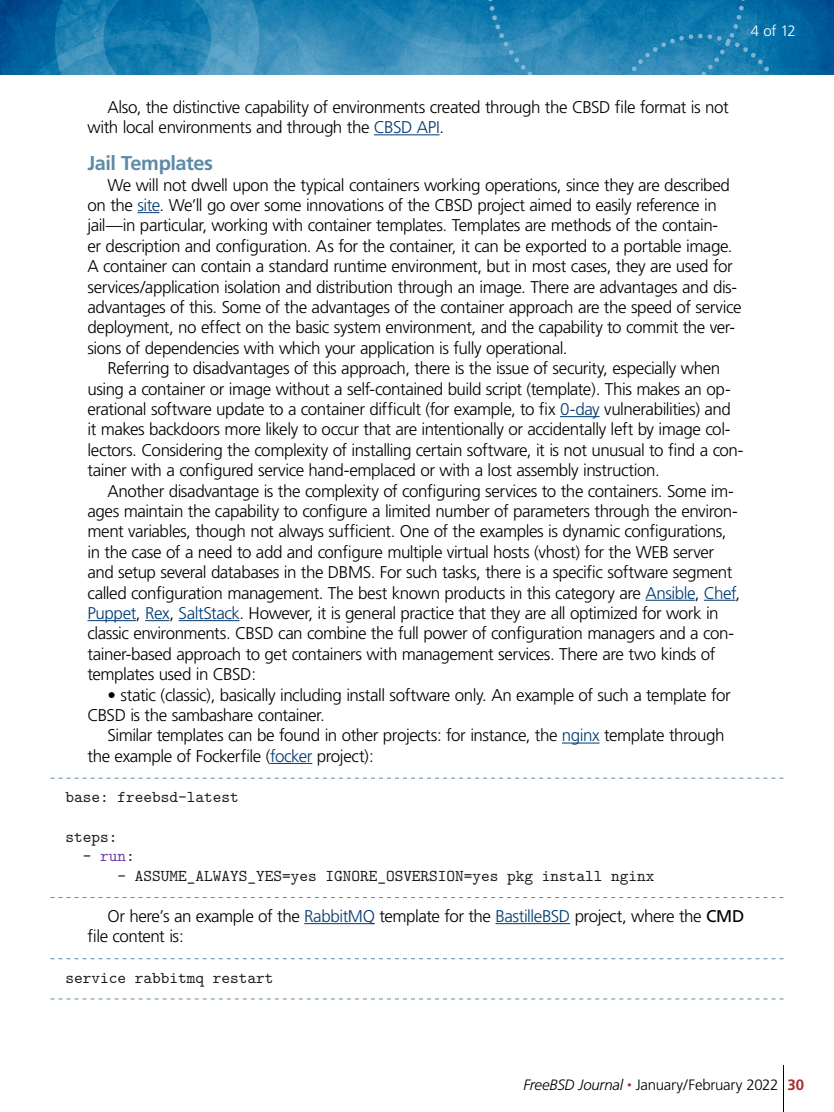
<style>
.page{position:relative;width:834px;height:1112px;background:#fff}
.page>*{position:absolute;margin:0;border:0;box-sizing:border-box;transform-origin:0 0}
.a_head{font:700 20px "Frutiger";letter-spacing:-.025em;color:#5d8aa6}
.body_copy{font:300 17px/20.4px "Frutiger";letter-spacing:-.025em;color:#000}
.t1{font:16.5px "LM Mono 10";color:#1a1a1a}
.t2{font:16.5px "LM Mono 10";color:#6e3ba4}
.t3{font:300 15px "Frutiger";letter-spacing:-.02em;color:#000}
.t4{font:300 15px "Frutiger";color:#fff}
.s1{color:#013972}
.s2{color:#1a1a1a}
.s3{font-weight:400}
.s4{font-style:italic}
.s5{font-style:italic;font-size:9px;color:#ac2b28}
.s6{font-weight:700;color:#ac2b28}
</style>
<div class="page">
<hr style="left:783px;top:1065px;width:1px;height:47px;background:#000">
<img style="left:0;top:0;width:834px;height:75px">
<hr style="left:374px;top:134px;width:66px;height:1px;background:#013972">
<svg style="left:137px;top:212px;width:23px;height:1px"></svg>
<hr style="left:560px;top:416px;width:40px;height:1px;background:#013972">
<hr style="left:645px;top:600px;width:50px;height:1px;background:#013972">
<hr style="left:704px;top:600px;width:32px;height:1px;background:#013972">
<hr style="left:88px;top:620px;width:48px;height:1px;background:#013972">
<svg style="left:145px;top:620px;width:24px;height:1px"></svg>
<hr style="left:179px;top:620px;width:61px;height:1px;background:#013972">
<hr style="left:562px;top:743px;width:38px;height:1px;background:#013972">
<hr style="left:270px;top:763px;width:42px;height:1px;background:#013972">
<svg style="left:50px;top:778px;width:734px;height:1px"></svg>
<svg style="left:50px;top:897px;width:734px;height:1px"></svg>
<hr style="left:304px;top:923px;width:71px;height:1px;background:#013972">
<hr style="left:496px;top:923px;width:74px;height:1px;background:#013972">
<svg style="left:50px;top:958px;width:734px;height:1px"></svg>
<svg style="left:50px;top:998px;width:734px;height:1px"></svg>
<p class="t4" style="left:751px;top:22px;width:47px">4 of 12</p>
<p class="body_copy" style="left:88px;top:97px;width:643px;text-indent:20px">Also, the distinctive capability of environments created through the CBSD file format is not with local environments and through the <span class="s1">CBSD API</span>.</p>
<p class="a_head" style="left:88px;top:151px;width:127px">Jail Templates</p>
<p class="body_copy" style="left:88px;top:175px;width:656px;text-indent:20px">We will not dwell upon the typical containers working operations, since they are described on the <span class="s1">site</span>. We’ll go over some innovations of the CBSD project aimed to easily reference in jail—in particular, working with container templates. Templates are methods of the contain-<br>er description and configuration. As for the container, it can be exported to a portable image.<br>A container can contain a standard runtime environment, but in most cases, they are used for services/application isolation and distribution through an image. There are advantages and dis&shy;advantages of this. Some of the advantages of the container approach are the speed of service deployment, no effect on the basic system environment, and the capability to commit the ver&shy;sions of dependencies with which your application is fully operational.</p>
<p class="body_copy" style="left:88px;top:358px;width:658px;text-indent:20px">Referring to disadvantages of this approach, there is the issue of security, especially when using a container or image without a self-contained build script (template). This makes an op&shy;erational software update to a container difficult (for example, to fix <span class="s1">0-day</span> vulnerabilities) and it makes backdoors more likely to occur that are intentionally or accidentally left by image col&shy;lectors. Considering the complexity of installing certain software, it is not unusual to find a con&shy;tainer with a configured service hand-emplaced or with a lost assembly instruction.</p>
<p class="body_copy" style="left:88px;top:481px;width:654px;text-indent:20px">Another disadvantage is the complexity of configuring services to the containers. Some im&shy;ages maintain the capability to configure a limited number of parameters through the environ&shy;ment variables, though not always sufficient. One of the examples is dynamic configurations, in the case of a need to add and configure multiple virtual hosts (vhost) for the WEB server and setup several databases in the DBMS. For such tasks, there is a specific software segment called configuration management. The best known products in this category are <span class="s1">Ansible</span>, <span class="s1">Chef</span>, <span class="s1">Puppet</span>, <span class="s1">Rex</span>, <span class="s1">SaltStack</span>. However, it is general practice that they are all optimized for work in classic environments. CBSD can combine the full power of configuration managers and a con&shy;tainer-based approach to get containers with management services. There are two kinds of templates used in CBSD:</p>
<p class="body_copy" style="left:88px;top:685px;width:645px;text-indent:20px">• static (classic), basically including install software only. An example of such a template for<br>CBSD is the sambashare container.</p>
<p class="body_copy" style="left:88px;top:726px;width:639px;text-indent:20px">Similar templates can be found in other projects: for instance, the <span class="s1">nginx</span> template through the example of Fockerfile (<span class="s1">focker</span> project):</p>
<p class="t1" style="left:66px;top:785px;width:175px">base: freebsd-latest</p>
<p class="t1" style="left:66px;top:825px;width:53px">steps:</p>
<p class="t2" style="left:83px;top:845px;width:53px"><span class="s2">-</span> run<span class="s2">:</span></p>
<p class="t1" style="left:117px;top:864px;width:539px">- ASSUME_ALWAYS_YES=yes IGNORE_OSVERSION=yes pkg install nginx</p>
<p class="body_copy" style="left:88px;top:906px;width:658px;text-indent:20px">Or here’s an example of the <span class="s1">RabbitMQ</span> template for the <span class="s1">BastilleBSD</span> project, where the <span class="s3">CMD </span>file content is:</p>
<p class="t1" style="left:66px;top:966px;width:209px">service rabbitmq restart</p>
<p class="t3" style="left:523px;top:1077px;width:282px"><span class="s4">FreeBSD Journal</span> <span class="s5">•</span> January/February 2022 <span class="s6">30</span></p>
</div>
